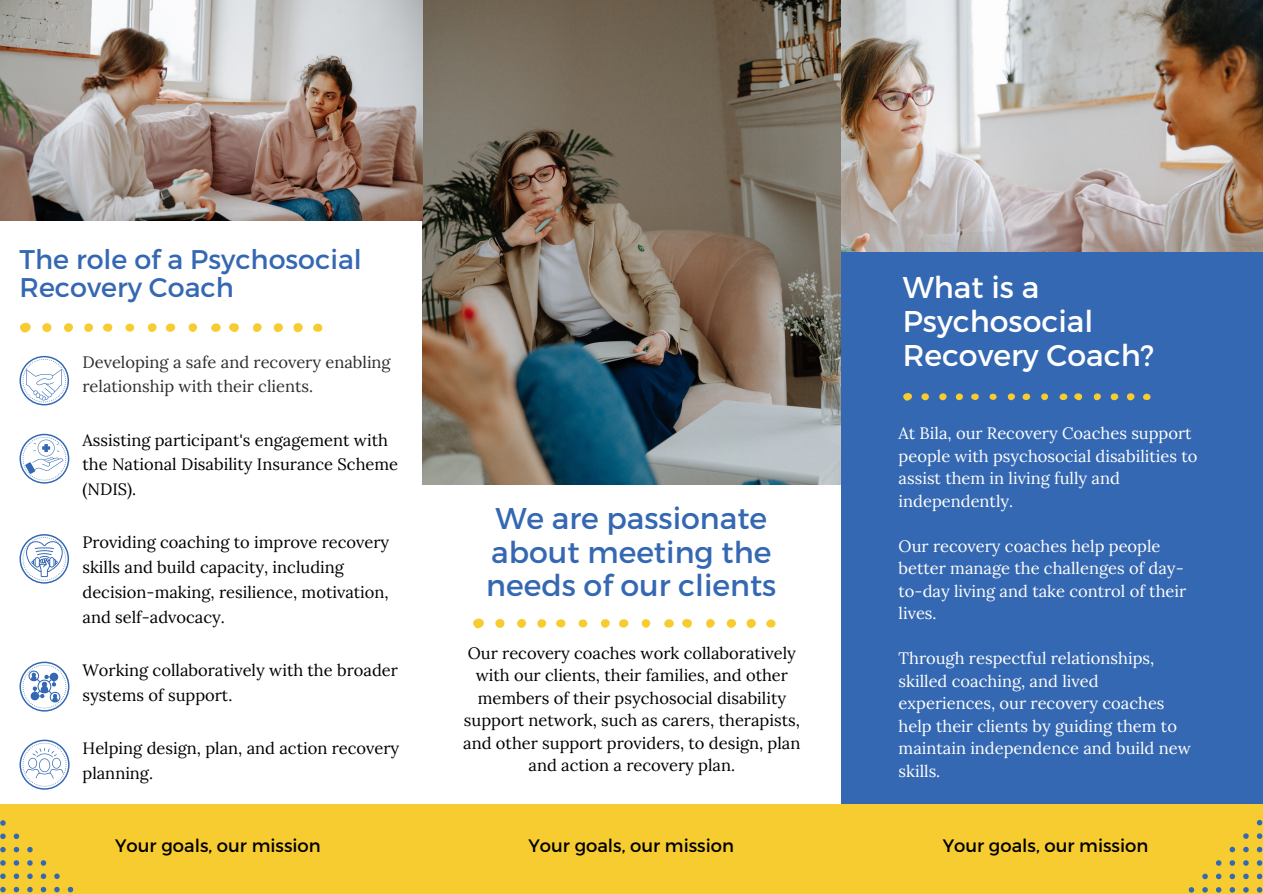
<style>
.page{position:relative;width:1263px;height:894px;background:#fff}
.page>*{position:absolute;margin:0;border:0;box-sizing:border-box;transform-origin:0 0}
.t1{font:30px/33.8px "Montserrat";color:#3568b2;text-align:center}
.t2{font:30px/33.8px "Montserrat";color:#fff}
.t3{font:27px/28px "Montserrat";color:#3568b2}
.t4{font:18px "Montserrat";color:#000}
.t5{font:16.5px/24.8px "Lora";color:#000}
.t6{font:16.5px/22.5px "Lora";color:#fff}
.t7{font:16.5px/24.8px "Lora";color:#2e2e2e}
</style>
<div class="page">
<div style="left:841px;top:0;width:422px;height:893px;background:#3568b2"></div>
<div style="left:0;top:803px;width:1263px;height:90px;background:#f7cc31"></div>
<img style="left:422px;top:0;width:419px;height:484px">
<svg style="left:20px;top:356px;width:49px;height:49px"></svg>
<svg style="left:20px;top:739px;width:50px;height:50px"></svg>
<svg style="left:20px;top:322px;width:11px;height:10px"></svg>
<svg style="left:229px;top:323px;width:10px;height:9px"></svg>
<div style="left:293px;top:323px;width:10px;height:9px;background:#f7cc31;border-radius:50%"></div>
<div style="left:274px;top:323px;width:9px;height:9px;background:#f7cc31;border-radius:50%"></div>
<div style="left:42px;top:323px;width:9px;height:9px;background:#f7cc31;border-radius:50%"></div>
<svg style="left:211px;top:323px;width:10px;height:9px"></svg>
<div style="left:64px;top:323px;width:9px;height:9px;background:#f7cc31;border-radius:50%"></div>
<div style="left:166px;top:323px;width:9px;height:9px;background:#f7cc31;border-radius:50%"></div>
<svg style="left:103px;top:323px;width:10px;height:9px"></svg>
<div style="left:253px;top:323px;width:9px;height:9px;background:#f7cc31;border-radius:50%"></div>
<svg style="left:313px;top:323px;width:10px;height:9px"></svg>
<div style="left:148px;top:323px;width:9px;height:9px;background:#f7cc31;border-radius:50%"></div>
<div style="left:84px;top:323px;width:9px;height:9px;background:#f7cc31;border-radius:4px"></div>
<svg style="left:189px;top:323px;width:8px;height:9px"></svg>
<div style="left:125px;top:323px;width:9px;height:8px;background:#f7cc31;border-radius:50%"></div>
<svg style="left:903px;top:393px;width:9px;height:7px"></svg>
<svg style="left:1074px;top:393px;width:8px;height:7px"></svg>
<div style="left:1127px;top:393px;width:7px;height:7px;background:#f7cc31;border-radius:50%"></div>
<div style="left:1111px;top:393px;width:7px;height:7px;background:#f7cc31;border-radius:50%"></div>
<div style="left:921px;top:393px;width:8px;height:7px;background:#f7cc31;border-radius:50%"></div>
<svg style="left:1059px;top:393px;width:8px;height:7px"></svg>
<div style="left:939px;top:393px;width:8px;height:7px;background:#f7cc31;border-radius:50%"></div>
<div style="left:1022px;top:393px;width:8px;height:7px;background:#f7cc31;border-radius:50%"></div>
<svg style="left:971px;top:393px;width:8px;height:7px"></svg>
<div style="left:1094px;top:393px;width:7px;height:7px;background:#f7cc31;border-radius:50%"></div>
<svg style="left:1143px;top:393px;width:8px;height:7px"></svg>
<div style="left:1008px;top:393px;width:7px;height:7px;background:#f7cc31;border-radius:50%"></div>
<div style="left:956px;top:393px;width:7px;height:7px;background:#f7cc31;border-radius:50%"></div>
<svg style="left:1041px;top:393px;width:7px;height:7px"></svg>
<div style="left:989px;top:393px;width:8px;height:7px;background:#f7cc31;border-radius:50%"></div>
<svg style="left:20px;top:433px;width:49px;height:50px"></svg>
<svg style="left:20px;top:534px;width:49px;height:49px"></svg>
<svg style="left:20px;top:661px;width:49px;height:50px"></svg>
<img style="left:841px;top:0;width:422px;height:251px">
<img style="left:0;top:0;width:423px;height:220px">
<svg style="left:1257px;top:819px;width:5px;height:6px"></svg>
<svg style="left:1257px;top:833px;width:5px;height:5px"></svg>
<svg style="left:1243px;top:833px;width:6px;height:5px"></svg>
<svg style="left:1257px;top:846px;width:5px;height:6px"></svg>
<svg style="left:1243px;top:846px;width:6px;height:6px"></svg>
<svg style="left:1229px;top:846px;width:6px;height:6px"></svg>
<svg style="left:1257px;top:860px;width:5px;height:5px"></svg>
<svg style="left:1243px;top:860px;width:6px;height:5px"></svg>
<svg style="left:1229px;top:860px;width:6px;height:5px"></svg>
<svg style="left:1216px;top:860px;width:5px;height:5px"></svg>
<svg style="left:1257px;top:873px;width:5px;height:5px"></svg>
<svg style="left:1243px;top:873px;width:6px;height:5px"></svg>
<svg style="left:1229px;top:873px;width:6px;height:5px"></svg>
<svg style="left:1216px;top:873px;width:5px;height:5px"></svg>
<svg style="left:1202px;top:873px;width:6px;height:5px"></svg>
<svg style="left:1257px;top:887px;width:5px;height:5px"></svg>
<svg style="left:1243px;top:887px;width:6px;height:5px"></svg>
<svg style="left:1229px;top:887px;width:6px;height:5px"></svg>
<svg style="left:1216px;top:887px;width:5px;height:5px"></svg>
<svg style="left:1202px;top:887px;width:6px;height:5px"></svg>
<svg style="left:1189px;top:887px;width:5px;height:5px"></svg>
<svg style="left:0;top:820px;width:6px;height:5px"></svg>
<svg style="left:0;top:833px;width:6px;height:5px"></svg>
<svg style="left:14px;top:833px;width:5px;height:5px"></svg>
<svg style="left:0;top:846px;width:6px;height:6px"></svg>
<svg style="left:14px;top:846px;width:5px;height:6px"></svg>
<svg style="left:27px;top:846px;width:6px;height:6px"></svg>
<svg style="left:0;top:860px;width:6px;height:5px"></svg>
<svg style="left:14px;top:860px;width:5px;height:5px"></svg>
<svg style="left:27px;top:860px;width:6px;height:5px"></svg>
<svg style="left:41px;top:860px;width:5px;height:5px"></svg>
<svg style="left:0;top:873px;width:6px;height:5px"></svg>
<svg style="left:14px;top:873px;width:5px;height:5px"></svg>
<svg style="left:27px;top:873px;width:6px;height:5px"></svg>
<svg style="left:41px;top:873px;width:5px;height:5px"></svg>
<svg style="left:54px;top:873px;width:6px;height:5px"></svg>
<svg style="left:0;top:886px;width:6px;height:6px"></svg>
<svg style="left:14px;top:886px;width:5px;height:6px"></svg>
<svg style="left:27px;top:886px;width:6px;height:6px"></svg>
<svg style="left:41px;top:886px;width:5px;height:6px"></svg>
<svg style="left:54px;top:886px;width:6px;height:6px"></svg>
<svg style="left:68px;top:886px;width:5px;height:6px"></svg>
<svg style="left:473px;top:618px;width:11px;height:10px"></svg>
<svg style="left:682px;top:619px;width:10px;height:8px"></svg>
<svg style="left:746px;top:618px;width:10px;height:9px"></svg>
<div style="left:727px;top:619px;width:9px;height:8px;background:#f7cc31;border-radius:50%"></div>
<div style="left:495px;top:618px;width:9px;height:9px;background:#f7cc31;border-radius:50%"></div>
<svg style="left:664px;top:619px;width:10px;height:9px"></svg>
<svg style="left:517px;top:618px;width:9px;height:9px"></svg>
<div style="left:619px;top:619px;width:9px;height:8px;background:#f7cc31;border-radius:50%"></div>
<svg style="left:556px;top:619px;width:10px;height:8px"></svg>
<div style="left:706px;top:619px;width:9px;height:8px;background:#f7cc31;border-radius:50%"></div>
<svg style="left:766px;top:619px;width:10px;height:8px"></svg>
<div style="left:601px;top:619px;width:9px;height:8px;background:#f7cc31;border-radius:50%"></div>
<div style="left:537px;top:619px;width:9px;height:8px;background:#f7cc31;border-radius:4px"></div>
<svg style="left:642px;top:619px;width:8px;height:8px"></svg>
<div style="left:578px;top:619px;width:9px;height:8px;background:#f7cc31;border-radius:50%"></div>
<p class="t3" style="left:20px;top:244px;width:344px">The role of a Psychosocial<br>Recovery Coach</p>
<p class="t7" style="left:82px;top:349px;width:310px">Developing a safe and recovery enabling relationship with their clients.</p>
<p class="t5" style="left:82px;top:427px;width:317px">Assisting participant's engagement with the National Disability Insurance Scheme (NDIS).</p>
<p class="t5" style="left:82px;top:529px;width:308px">Providing coaching to improve recovery skills and build capacity, including decision-making, resilience, motivation, and self-advocacy.</p>
<p class="t5" style="left:82px;top:657px;width:317px">Working collaboratively with the broader systems of support.</p>
<p class="t5" style="left:82px;top:735px;width:318px">Helping design, plan, and action recovery planning.</p>
<p class="t1" style="left:486px;top:499px;width:292px">We are passionate about meeting the needs of our clients</p>
<p class="t5" style="left:463px;top:641px;width:339px;line-height:22.5px;text-align:center">Our recovery coaches work collaboratively with our clients, their families, and other members of their psychosocial disability support network, such as carers, therapists, and other support providers, to design, plan and action a recovery plan.</p>
<p class="t2" style="left:903px;top:269px;width:253px">What is a<br>Psychosocial<br>Recovery Coach?</p>
<p class="t6" style="left:899px;top:422px;width:300px">At Bila, our Recovery Coaches support people with psychosocial disabilities to assist them in living fully and independently.</p>
<p class="t6" style="left:899px;top:534px;width:289px">Our recovery coaches help people better manage the challenges of day&shy;to-day living and take control of their lives.</p>
<p class="t6" style="left:899px;top:646px;width:294px">Through respectful relationships, skilled coaching, and lived experiences, our recovery coaches help their clients by guiding them to maintain independence and build new skills.</p>
<p class="t4" style="left:115px;top:833px;width:207px">Your goals, our mission</p>
<p class="t4" style="left:528px;top:833px;width:207px">Your goals, our mission</p>
<p class="t4" style="left:943px;top:833px;width:207px">Your goals, our mission</p>
</div>
